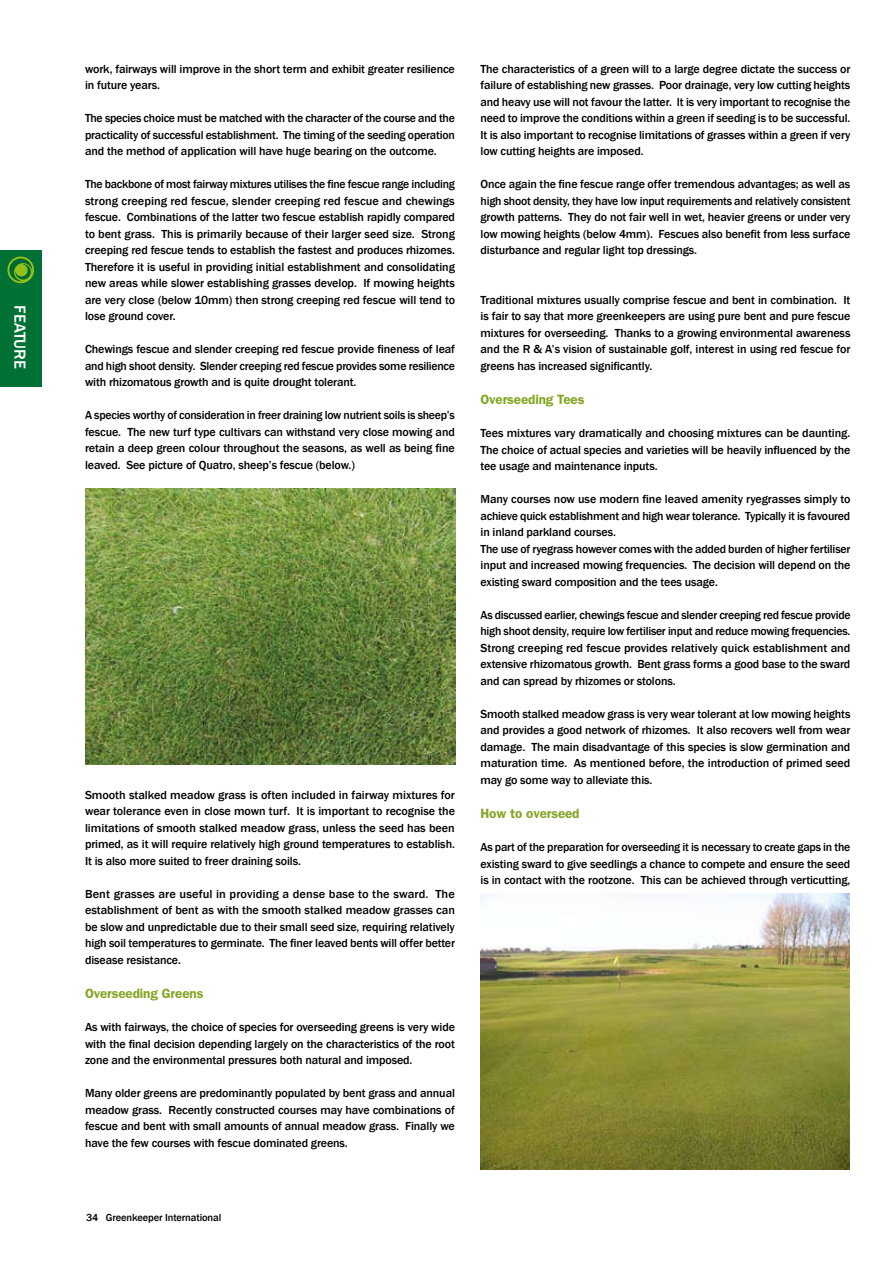
<style>
.page{position:relative;width:893px;height:1263px;background:#fff}
.page>*{position:absolute;margin:0;border:0;box-sizing:border-box;transform-origin:0 0}
.t1{font:500 16.5px "Franklin Gothic";letter-spacing:-.005em;color:#fff}
.t2{font:600 13.5px "Franklin Gothic";letter-spacing:-.01em;color:#85a625}
.t3{font:500 12px/16.5px "Franklin Gothic";letter-spacing:-.01em;color:#000;text-align:justify}
.t4{font:500 12px/16.5px "Franklin Gothic";letter-spacing:-.01em;color:#000;text-align:justify;scale:1.04 1}
.t5{font:500 10.5px "Franklin Gothic";letter-spacing:-.01em;color:#000}
</style>
<div class="page">
<div style="left:0;top:251px;width:41px;height:136px;background:#007135"></div>
<svg style="left:7px;top:257px;width:27px;height:26px"></svg>
<svg style="left:9px;top:258px;width:23px;height:23px"></svg>
<img style="left:85px;top:488px;width:370px;height:277px">
<img style="left:480px;top:893px;width:369px;height:276px">
<h1 class="t1" style="left:30px;top:305px;width:65px;rotate:90deg">FEATURE</h1>
<p class="t3" style="left:85px;top:61px;width:371px">work, fairways will improve in the short term and exhibit greater resilience in future years.</p>
<p class="t3" style="left:85px;top:110px;width:371px">The species choice must be matched with the character of the course and the practicality of successful establishment. The timing of the seeding operation and the method of application will have huge bearing on the outcome.</p>
<p class="t3" style="left:85px;top:176px;width:371px">The backbone of most fairway mixtures utilises the fine fescue range including strong creeping red fescue, slender creeping red fescue and chewings fescue. Combinations of the latter two fescue establish rapidly compared to bent grass. This is primarily because of their larger seed size. Strong creeping red fescue tends to establish the fastest and produces rhizomes.<br>Therefore it is useful in providing initial establishment and consolidating new areas while slower establishing grasses develop. If mowing heights are very close (below 10mm) then strong creeping red fescue will tend to lose ground cover.</p>
<p class="t3" style="left:85px;top:341px;width:371px">Chewings fescue and slender creeping red fescue provide fineness of leaf and high shoot density. Slender creeping red fescue provides some resilience with rhizomatous growth and is quite drought tolerant.</p>
<p class="t3" style="left:85px;top:407px;width:371px">A species worthy of consideration in freer draining low nutrient soils is sheep’s fescue. The new turf type cultivars can withstand very close mowing and retain a deep green colour throughout the seasons, as well as being fine leaved. See picture of Quatro, sheep’s fescue (below.)</p>
<p class="t3" style="left:85px;top:787px;width:371px">Smooth stalked meadow grass is often included in fairway mixtures for wear tolerance even in close mown turf. It is important to recognise the limitations of smooth stalked meadow grass, unless the seed has been primed, as it will require relatively high ground temperatures to establish.<br>It is also more suited to freer draining soils.</p>
<p class="t4" style="left:85px;top:886px;width:357px">Bent grasses are useful in providing a dense base to the sward. The establishment of bent as with the smooth stalked meadow grasses can be slow and unpredictable due to their small seed size, requiring relatively high soil temperatures to germinate. The finer leaved bents will offer better disease resistance.</p>
<p class="t2" style="left:85px;top:986px;width:120px">Overseeding Greens</p>
<p class="t3" style="left:85px;top:1019px;width:371px">As with fairways, the choice of species for overseeding greens is very wide with the final decision depending largely on the characteristics of the root zone and the environmental pressures both natural and imposed.</p>
<p class="t3" style="left:85px;top:1085px;width:371px">Many older greens are predominantly populated by bent grass and annual meadow grass. Recently constructed courses may have combinations of fescue and bent with small amounts of annual meadow grass. Finally we have the few courses with fescue dominated greens.</p>
<p class="t3" style="left:480px;top:61px;width:371px">The characteristics of a green will to a large degree dictate the success or failure of establishing new grasses. Poor drainage, very low cutting heights and heavy use will not favour the latter. It is very important to recognise the need to improve the conditions within a green if seeding is to be successful.<br>It is also important to recognise limitations of grasses within a green if very low cutting heights are imposed.</p>
<p class="t3" style="left:480px;top:176px;width:371px">Once again the fine fescue range offer tremendous advantages; as well as high shoot density, they have low input requirements and relatively consistent growth patterns. They do not fair well in wet, heavier greens or under very low mowing heights (below 4mm). Fescues also benefit from less surface disturbance and regular light top dressings.</p>
<p class="t3" style="left:480px;top:292px;width:371px">Traditional mixtures usually comprise fescue and bent in combination. It is fair to say that more greenkeepers are using pure bent and pure fescue mixtures for overseeding. Thanks to a growing environmental awareness and the R &amp; A’s vision of sustainable golf, interest in using red fescue for greens has increased significantly.</p>
<p class="t2" style="left:480px;top:392px;width:105px">Overseeding Tees</p>
<p class="t3" style="left:480px;top:425px;width:371px">Tees mixtures vary dramatically and choosing mixtures can be daunting.<br>The choice of actual species and varieties will be heavily influenced by the tee usage and maintenance inputs.</p>
<p class="t3" style="left:480px;top:491px;width:371px;text-align:left">Many courses now use modern fine leaved amenity ryegrasses simply to achieve quick establishment and high wear tolerance. Typically it is favoured in inland parkland courses.<br>The use of ryegrass however comes with the added burden of higher fertiliser input and increased mowing frequencies. The decision will depend on the existing sward composition and the tees usage.</p>
<p class="t3" style="left:480px;top:607px;width:372px">As discussed earlier, chewings fescue and slender creeping red fescue provide high shoot density, require low fertiliser input and reduce mowing frequencies.<br>Strong creeping red fescue provides relatively quick establishment and extensive rhizomatous growth. Bent grass forms a good base to the sward and can spread by rhizomes or stolons.</p>
<p class="t3" style="left:480px;top:706px;width:371px">Smooth stalked meadow grass is very wear tolerant at low mowing heights and provides a good network of rhizomes. It also recovers well from wear damage. The main disadvantage of this species is slow germination and maturation time. As mentioned before, the introduction of primed seed may go some way to alleviate this.</p>
<p class="t2" style="left:480px;top:806px;width:101px">How to overseed</p>
<p class="t3" style="left:480px;top:839px;width:371px">As part of the preparation for overseeding it is necessary to create gaps in the existing sward to give seedlings a chance to compete and ensure the seed is in contact with the rootzone. This can be achieved through verticutting,</p>
<p class="t5" style="left:86px;top:1211px;width:137px">34 Greenkeeper International</p>
</div>
